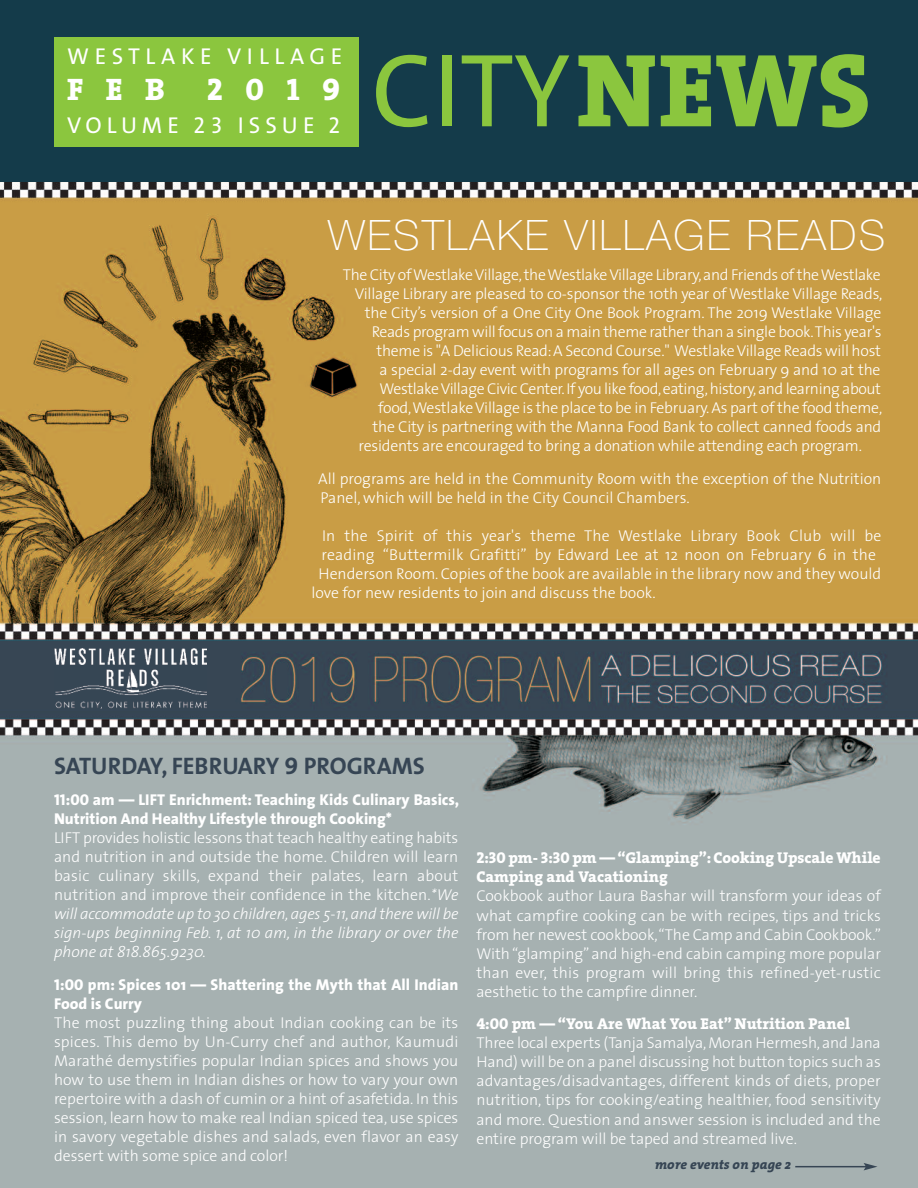
<style>
.page{position:relative;width:918px;height:1188px;background:#fff}
.page>*{position:absolute;margin:0;border:0;box-sizing:border-box;transform-origin:0 0}
.t1{font:105px "The Sans Caps";color:#8bc63e}
.t2{font:100 42px "Helvetica Neue";letter-spacing:.055em;color:#fff}
.t3{font:31.35px "The Serif Extra Bold Caps";letter-spacing:.72em;color:#fff}
.t4{font:700 24px "The Mix";color:#364554}
.t5{font:23.1px "The Sans Caps";letter-spacing:.235em;color:#fff}
.t6{font:23.1px "The Sans Caps";letter-spacing:.215em;color:#fff}
.t7{font:300 15.75px/19px "The Sans";letter-spacing:-.01em;color:#fff;text-align:justify}
.t8{font:800 15.75px/19px "The Sans";color:#fff}
.t9{font:300 15.75px "The Sans";letter-spacing:.01em;color:#fff}
.t10{font:800 15.75px/19px "The Serif";letter-spacing:-.005em;color:#fff}
.t11{font:italic 800 13.5px "The Serif";color:#364554}
.s1{font-family:"The Serif Extra Bold Caps"}
.s2{font-family:"The Mix Bold Caps";font-weight:400}
.s3{font-family:"The Sans Extra Bold Caps";font-weight:400}
.s4{font-style:italic}
.s5{font-family:"The Serif Extra Bold Caps";font-weight:400}
</style>
<div class="page">
<img style="left:0;top:182px;width:918px;height:1006px">
<div style="left:0;top:0;width:918px;height:182px;background:#143b4a"></div>
<div style="left:54px;top:37px;width:304px;height:109px;background:#8bc63e"></div>
<img style="left:55px;top:649px;width:152px;height:59px">
<hr style="left:795px;top:1166px;width:71px;height:1px;background:#364554">
<svg style="left:864px;top:1163px;width:14px;height:7px"></svg>
<h3 class="t5" style="left:67px;top:49px;width:277px">WESTLAKE VILLAGE</h3>
<h3 class="t3" style="left:67px;top:79px;width:99px">FEB</h3>
<h3 class="t3" style="left:207px;top:79px;width:135px">2019</h3>
<h3 class="t6" style="left:67px;top:118px;width:274px">VOLUME 23 ISSUE 2</h3>
<h1 class="t1" style="left:371px;top:55px;width:501px">CITY<span class="s1">NEWS</span></h1>
<h2 class="t2" style="left:328px;top:220px;width:559px">WESTLAKE VILLAGE READS</h2>
<p class="t7" style="left:343px;top:266px;width:539px">The City ofWestlakeVillage,theWestlakeVillage Library,and Friends oftheWestlake</p>
<p class="t7" style="left:355px;top:285px;width:529px">Village Library are pleased to co-sponsor the 10th year ofWestlake Village Reads,</p>
<p class="t7" style="left:365px;top:304px;width:518px">the City’s version of a One City One Book Program. The 2019 Westlake Village</p>
<p class="t7" style="left:372px;top:323px;width:511px">Reads program will focus on a main theme rather than a single book.This year's</p>
<p class="t7" style="left:376px;top:343px;width:506px">theme is "A Delicious Read:A Second Course." WestlakeVillage Reads will host</p>
<p class="t7" style="left:380px;top:362px;width:502px">a special 2-day event with programs for all ages on February 9 and 10 at the</p>
<p class="t7" style="left:379px;top:381px;width:503px">WestlakeVillage Civic Center.If you like food,eating,history,and learning about</p>
<p class="t7" style="left:378px;top:400px;width:506px">food,WestlakeVillage is the place to be in February.As part ofthe food theme,</p>
<p class="t7" style="left:372px;top:419px;width:510px">the City is partnering with the Manna Food Bank to collect canned foods and</p>
<p class="t7" style="left:359px;top:438px;width:505px">residents are encouraged to bring a donation while attending each program.</p>
<p class="t7" style="left:318px;top:470px;width:565px">All programs are held in the Community Room with the exception of the Nutrition<br>Panel, which will be held in the City Council Chambers.</p>
<p class="t9" style="left:322px;top:529px;width:561px">In the Spirit of this year's theme The Westlake Library Book Club will be</p>
<p class="t9" style="left:322px;top:548px;width:556px">reading “Buttermilk Grafitti” by Edward Lee at 12 noon on February 6 in the</p>
<p class="t7" style="left:319px;top:566px;width:564px">Henderson Room.Copies of the book are available in the library now and they would</p>
<p class="t7" style="left:312px;top:585px;width:346px">love for new residents to join and discuss the book.</p>
<h3 class="t4" style="left:54px;top:758px;width:372px">SATURDAY, FEBRUARY <span class="s2">9</span> PROGRAMS</h3>
<p class="t8" style="left:54px;top:791px;width:407px"><span class="s3">11:00</span> am — LIFT Enrichment: Teaching Kids Culinary Basics,<br>Nutrition And Healthy Lifestyle through Cooking*</p>
<p class="t7" style="left:54px;top:830px;width:406px">LIFT provides holistic lessons that teach healthy eating habits and nutrition in and outside the home. Children will learn basic culinary skills, expand their palates, learn about nutrition and improve their confidence in the kitchen.<span class="s4">*We will accommodate up to 30 children,ages 5-11,and there will be sign-ups beginning Feb. 1, at 10 am, in the library or over the phone at 818.865.9230.</span></p>
<p class="t8" style="left:54px;top:976px;width:406px"><span class="s3">1:00</span> pm: Spices 101 — Shattering the Myth that All Indian<br>Food is Curry</p>
<p class="t7" style="left:54px;top:1015px;width:406px">The most puzzling thing about Indian cooking can be its spices. This demo by Un-Curry chef and author, Kaumudi Marathé demystifies popular Indian spices and shows you how to use them in Indian dishes or how to vary your own repertoire with a dash of cumin or a hint of asafetida. In this session, learn how to make real Indian spiced tea, use spices in savory vegetable dishes and salads, even flavor an easy dessert with some spice and color!</p>
<p class="t10" style="left:476px;top:850px;width:406px"><span class="s5">2:30</span> pm- <span class="s5">3:30</span> pm —“Glamping”: Cooking Upscale While<br>Camping and Vacationing</p>
<p class="t7" style="left:476px;top:888px;width:406px">Cookbook author Laura Bashar will transform your ideas of what campfire cooking can be with recipes, tips and tricks from her newest cookbook,“The Camp and Cabin Cookbook.” With“glamping” and high-end cabin camping more popular than ever, this program will bring this refined-yet-rustic aesthetic to the campfire dinner.</p>
<p class="t10" style="left:476px;top:1016px;width:376px"><span class="s5">4:00</span> pm — “You Are What You Eat” Nutrition Panel</p>
<p class="t7" style="left:476px;top:1035px;width:406px">Three local experts (Tanja Samalya,Moran Hermesh,and Jana Hand) will be on a panel discussing hot button topics such as advantages/disadvantages, different kinds of diets, proper nutrition, tips for cooking/eating healthier, food sensitivity and more. Question and answer session is included and the entire program will be taped and streamed live.</p>
<p class="t11" style="left:655px;top:1160px;width:138px">more events on page 2</p>
</div>
